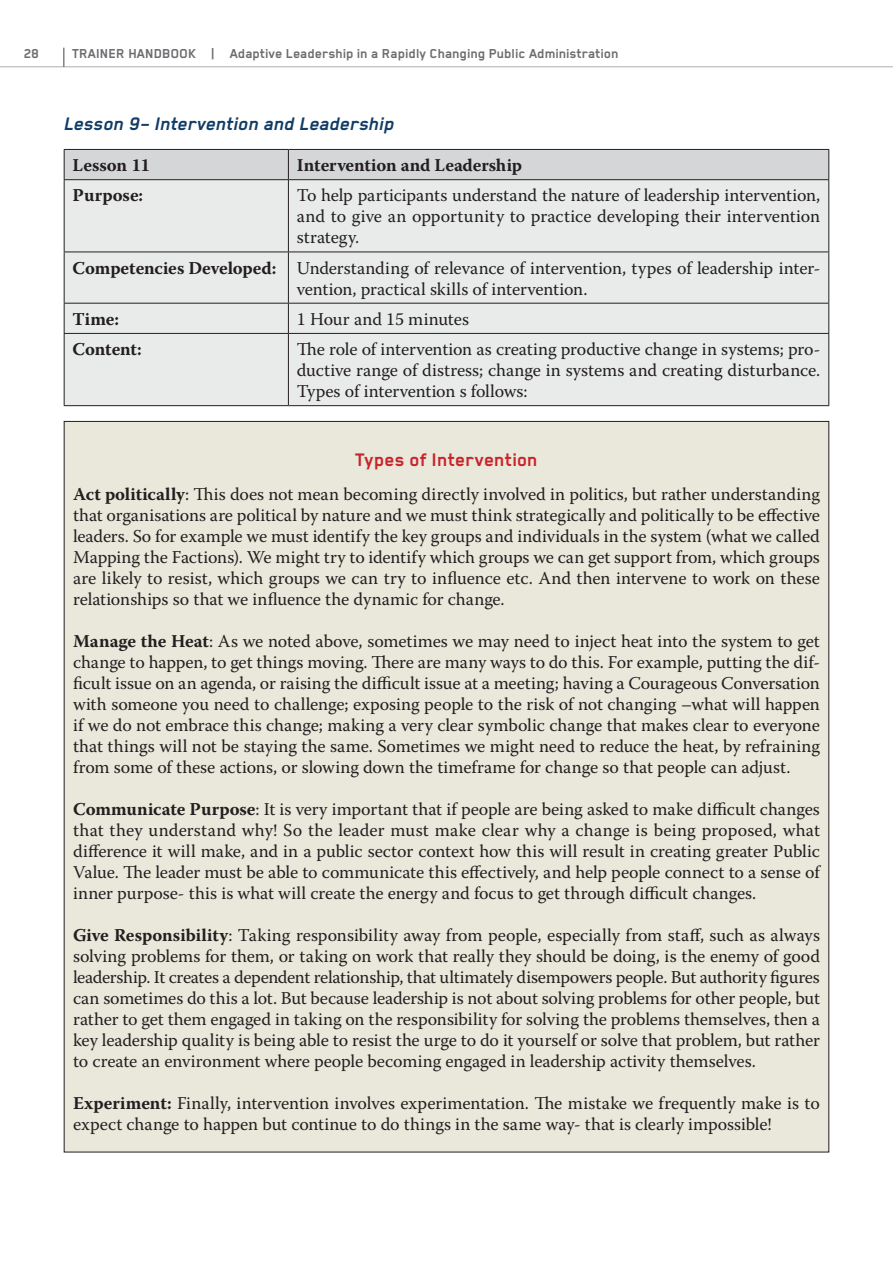
<style>
.page{position:relative;width:893px;height:1263px;background:#fff}
.page>*{position:absolute;margin:0;border:0;box-sizing:border-box;transform-origin:0 0}
.kérdés_kék{font:italic 700 21px "Blender Pro";color:#113c66}
.kérdés_piros{font:700 21px "Blender Pro";letter-spacing:.005em;color:#c8242b}
.Tabl_regular{font:18px/21px "Warnock Pro";letter-spacing:-.005em;color:#231f20;text-align:justify}
.Tabl_bold{font:700 18px "Warnock Pro";letter-spacing:-.005em;color:#231f20}
.t1{font:700 15px "Blender Pro";color:#6c6d70}
.s1{font-weight:700}
</style>
<div class="page">
<hr style="left:0;top:66px;width:893px;height:1px;background:#c7c8ca">
<svg style="left:63px;top:48px;width:2px;height:19px"></svg>
<div style="left:65px;top:180px;width:763px;height:225px;background:#e9eaea"></div>
<hr style="left:64px;top:180px;width:1px;height:72px;background:#231f20">
<hr style="left:64px;top:252px;width:1px;height:51px;background:#231f20">
<svg style="left:64px;top:304px;width:1px;height:29px"></svg>
<hr style="left:64px;top:334px;width:1px;height:71px;background:#231f20">
<hr style="left:288px;top:180px;width:1px;height:72px;background:#231f20">
<hr style="left:828px;top:180px;width:1px;height:72px;background:#231f20">
<hr style="left:288px;top:252px;width:1px;height:51px;background:#231f20">
<hr style="left:828px;top:252px;width:1px;height:51px;background:#231f20">
<svg style="left:288px;top:304px;width:1px;height:29px"></svg>
<svg style="left:828px;top:304px;width:1px;height:29px"></svg>
<hr style="left:288px;top:334px;width:1px;height:71px;background:#231f20">
<hr style="left:828px;top:334px;width:1px;height:71px;background:#231f20">
<hr style="left:64px;top:252px;width:224px;height:1px;background:#231f20">
<hr style="left:288px;top:252px;width:541px;height:1px;background:#231f20">
<hr style="left:64px;top:303px;width:224px;height:1px;background:#231f20">
<hr style="left:288px;top:303px;width:541px;height:1px;background:#231f20">
<hr style="left:64px;top:333px;width:224px;height:1px;background:#231f20">
<hr style="left:288px;top:333px;width:541px;height:1px;background:#231f20">
<hr style="left:64px;top:405px;width:224px;height:1px;background:#231f20">
<hr style="left:288px;top:405px;width:541px;height:1px;background:#231f20">
<div style="left:64px;top:149px;width:765px;height:31px;background:#d4d6d7"></div>
<hr style="left:288px;top:179px;width:541px;height:1px;background:#231f20">
<div style="left:64px;top:421px;width:765px;height:731px;background:#e9e8db"></div>
<p class="t1" style="left:24px;top:45px;width:17px">28</p>
<p class="t1" style="left:72px;top:45px;width:548px">TRAINER HANDBOOK | Adaptive Leadership in a Rapidly Changing Public Administration</p>
<p class="kérdés_kék" style="left:64px;top:113px;width:332px">Lesson 9– Intervention and Leadership</p>
<p class="Tabl_bold" style="left:73px;top:154px;width:79px">Lesson 11</p>
<p class="Tabl_bold" style="left:297px;top:154px;width:227px">Intervention and Leadership</p>
<p class="Tabl_bold" style="left:73px;top:185px;width:72px">Purpose:</p>
<p class="Tabl_regular" style="left:297px;top:185px;width:525px">To help participants understand the nature of leadership intervention, and to give an opportunity to practice developing their intervention strategy.</p>
<p class="Tabl_bold" style="left:73px;top:257px;width:205px">Competencies Developed:</p>
<p class="Tabl_regular" style="left:297px;top:257px;width:525px">Understanding of relevance of intervention, types of leadership inter&shy;vention, practical skills of intervention.</p>
<p class="Tabl_bold" style="left:73px;top:308px;width:48px">Time:</p>
<p class="Tabl_regular" style="left:297px;top:308px;width:174px">1 Hour and 15 minutes</p>
<p class="Tabl_bold" style="left:73px;top:338px;width:71px">Content:</p>
<p class="Tabl_regular" style="left:297px;top:338px;width:525px">The role of intervention as creating productive change in systems; pro&shy;ductive range of distress; change in systems and creating disturbance.<br>Types of intervention s follows:</p>
<p class="kérdés_piros" style="left:355px;top:449px;width:184px">Types of Intervention</p>
<p class="Tabl_regular" style="left:73px;top:483px;width:748px"><span class="s1">Act politically</span>: This does not mean becoming directly involved in politics, but rather understanding that organisations are political by nature and we must think strategically and politically to be effective leaders. So for example we must identify the key groups and individuals in the system (what we called Mapping the Factions). We might try to identify which groups we can get support from, which groups are likely to resist, which groups we can try to influence etc. And then intervene to work on these relationships so that we influence the dynamic for change.</p>
<p class="Tabl_regular" style="left:73px;top:630px;width:748px"><span class="s1">Manage the Heat</span>: As we noted above, sometimes we may need to inject heat into the system to get change to happen, to get things moving. There are many ways to do this. For example, putting the dif&shy;ficult issue on an agenda, or raising the difficult issue at a meeting; having a Courageous Conversation with someone you need to challenge; exposing people to the risk of not changing –what will happen if we do not embrace this change; making a very clear symbolic change that makes clear to everyone that things will not be staying the same. Sometimes we might need to reduce the heat, by refraining from some of these actions, or slowing down the timeframe for change so that people can adjust.</p>
<p class="Tabl_regular" style="left:73px;top:798px;width:748px"><span class="s1">Communicate Purpose</span>: It is very important that if people are being asked to make difficult changes that they understand why! So the leader must make clear why a change is being proposed, what difference it will make, and in a public sector context how this will result in creating greater Public Value. The leader must be able to communicate this effectively, and help people connect to a sense of inner purpose- this is what will create the energy and focus to get through difficult changes.</p>
<p class="Tabl_regular" style="left:73px;top:924px;width:748px"><span class="s1">Give Responsibility</span>: Taking responsibility away from people, especially from staff, such as always solving problems for them, or taking on work that really they should be doing, is the enemy of good leadership. It creates a dependent relationship, that ultimately disempowers people. But authority figures can sometimes do this a lot. But because leadership is not about solving problems for other people, but rather to get them engaged in taking on the responsibility for solving the problems themselves, then a key leadership quality is being able to resist the urge to do it yourself or solve that problem, but rather to create an environment where people becoming engaged in leadership activity themselves.</p>
<p class="Tabl_regular" style="left:73px;top:1092px;width:748px"><span class="s1">Experiment:</span> Finally, intervention involves experimentation. The mistake we frequently make is to expect change to happen but continue to do things in the same way- that is clearly impossible!</p>
</div>
